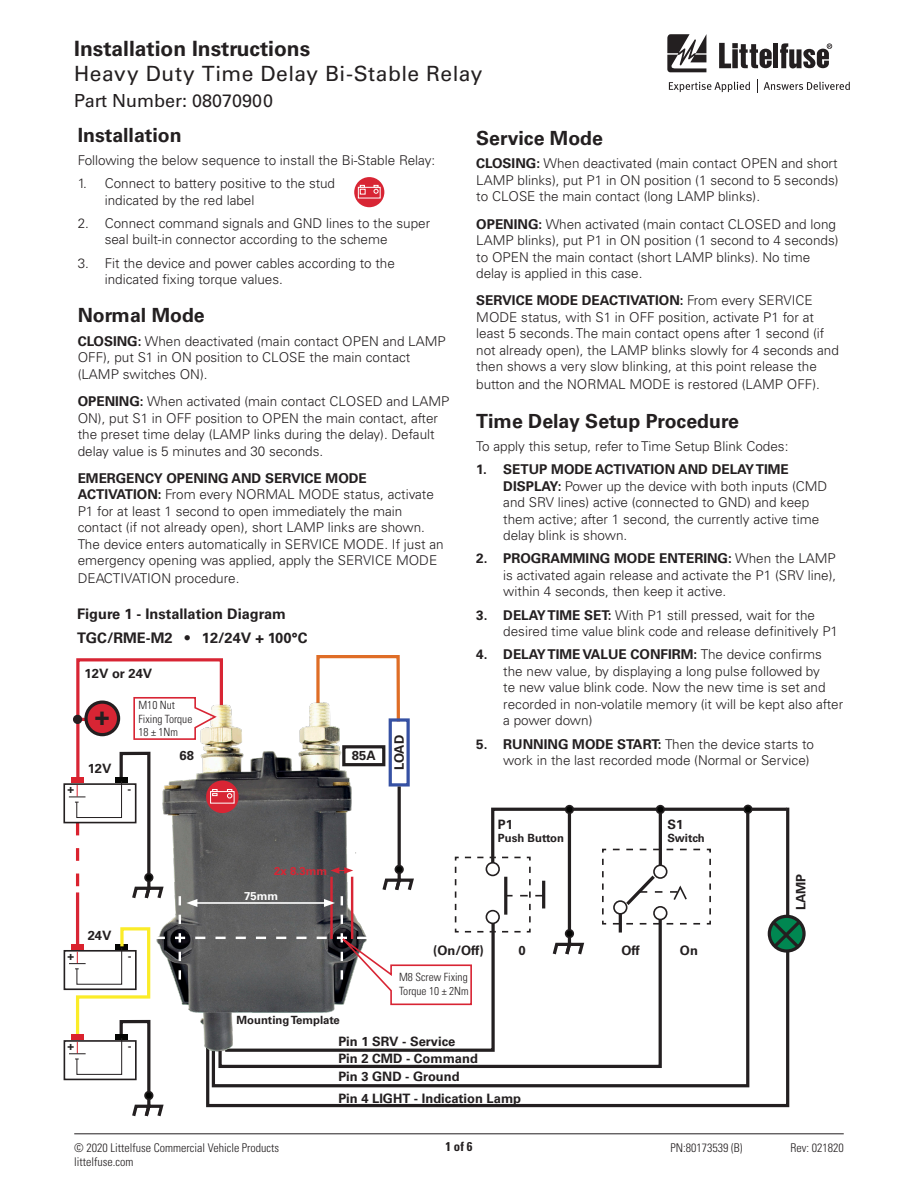
<style>
.page{position:relative;width:918px;height:1188px;background:#fff}
.page>*{position:absolute;margin:0;border:0;box-sizing:border-box;transform-origin:0 0}
.t1{font:700 25.05px "Univers LT Std";color:#231f20}
.t2{font:21px "Univers LT Std";letter-spacing:.025em;color:#231f20}
.t3{font:700 21px "Univers LT Std";color:#231f20}
.Green_Subheads{font:700 19.5px "Univers LT Std";color:#231f20}
.t4{font:18px "Univers LT Std";color:#231f20}
.Body_text{font:700 14.55px "Univers LT Std";color:#231f20}
.Green_Subheads-2{font:700 14.55px "Univers LT Std";color:#231f20}
.Body_text-2{font:300 13.5px/16.5px "Univers LT Std";color:#231f20}
.t5{font:700 12.9px "Univers LT Std";color:#231f20}
.t6{font:700 condensed 12.75px "Univers LT Std";color:#231f20}
.t7{font:300 condensed 12px "Univers LT Std";color:#231f20}
.t8{font:300 condensed 11.4px/13.6px "Univers LT Std";color:#231f20}
.t9{font:700 11.4px "Univers LT Std";color:#231f20}
.t10{font:700 11.4px "Univers LT Std";color:#d82534}
.t11{font:700 11.4px "Univers LT Std";color:#fff}
.s1{font-weight:700}
</style>
<div class="page">
<hr style="left:74px;top:1134px;width:770px;height:1px;background:#231f20">
<svg style="left:667px;top:34px;width:39px;height:38px"></svg>
<div style="left:773px;top:43px;width:5px;height:25px;background:#231f20"></div>
<svg style="left:780px;top:43px;width:52px;height:26px"></svg>
<svg style="left:719px;top:43px;width:53px;height:25px"></svg>
<svg style="left:669px;top:82px;width:81px;height:10px"></svg>
<svg style="left:757px;top:80px;width:1px;height:13px"></svg>
<svg style="left:764px;top:82px;width:86px;height:8px"></svg>
<div style="left:63px;top:783px;width:74px;height:40px;border:2px solid #231f20"></div>
<div style="left:64px;top:950px;width:73px;height:40px;border:2px solid #231f20"></div>
<div style="left:64px;top:1040px;width:73px;height:40px;border:2px solid #231f20"></div>
<div style="left:768px;top:915px;width:38px;height:38px;border:3px solid #231f20;border-radius:50%"></div>
<svg style="left:69px;top:655px;width:735px;height:462px"></svg>
<svg style="left:354px;top:177px;width:30px;height:30px"></svg>
<div style="left:358px;top:187px;width:22px;height:11px;border:1px solid #fff"></div>
<svg style="left:360px;top:185px;width:5px;height:9px"></svg>
<svg style="left:374px;top:185px;width:4px;height:8px"></svg>
<p class="t3" style="left:74px;top:36px;width:238px">Installation Instructions</p>
<p class="t2" style="left:74px;top:62px;width:410px">Heavy Duty Time Delay Bi-Stable Relay</p>
<p class="t4" style="left:74px;top:90px;width:200px">Part Number: 08070900</p>
<p class="Green_Subheads" style="left:78px;top:123px;width:106px">Installation</p>
<p class="Body_text-2" style="left:78px;top:152px;width:359px">Following the below sequence to install the Bi-Stable Relay:</p>
<p class="Body_text-2" style="left:105px;top:175px;width:232px;text-indent:-27px">1. Connect to battery positive to the stud indicated by the red label</p>
<p class="Body_text-2" style="left:105px;top:215px;width:327px;text-indent:-27px">2. Connect command signals and GND lines to the super seal built-in connector according to the scheme</p>
<p class="Body_text-2" style="left:105px;top:255px;width:292px;text-indent:-27px">3. Fit the device and power cables according to the indicated fixing torque values.</p>
<p class="Green_Subheads" style="left:78px;top:304px;width:129px">Normal Mode</p>
<p class="Body_text-2" style="left:78px;top:333px;width:370px"><span class="s1">CLOSING:</span> When deactivated (main contact OPEN and LAMP<br>OFF), put S1 in ON position to CLOSE the main contact (LAMP switches ON).</p>
<p class="Body_text-2" style="left:78px;top:393px;width:373px"><span class="s1">OPENING:</span> When activated (main contact CLOSED and LAMP ON), put S1 in OFF position to OPEN the main contact, after the preset time delay (LAMP links during the delay). Default delay value is 5 minutes and 30 seconds.</p>
<p class="Body_text-2" style="left:78px;top:470px;width:368px"><span class="s1">EMERGENCY OPENING AND SERVICE MODE ACTIVATION:</span> From every NORMAL MODE status, activate P1 for at least 1 second to open immediately the main contact (if not already open), short LAMP links are shown.<br>The device enters automatically in SERVICE MODE. If just an emergency opening was applied, apply the SERVICE MODE</p>
<p class="Body_text-2" style="left:78px;top:570px;width:163px">DEACTIVATION procedure.</p>
<p class="Body_text" style="left:77px;top:605px;width:210px">Figure 1 - Installation Diagram</p>
<p class="Green_Subheads-2" style="left:77px;top:630px;width:232px">TGC/RME-M2 • 12/24V + 100°C</p>
<p class="t5" style="left:85px;top:666px;width:69px">12V or 24V</p>
<p class="t1" style="left:95px;top:701px;width:16px">+</p>
<p class="t8" style="left:138px;top:698px;width:55px">M10 Nut<br>Fixing Torque<br>18 ± 1Nm</p>
<p class="t5" style="left:88px;top:761px;width:25px">12V</p>
<p class="t9" style="left:67px;top:782px;width:8px">+</p>
<p class="t9" style="left:128px;top:782px;width:5px">-</p>
<p class="t5" style="left:180px;top:748px;width:16px">68</p>
<p class="t5" style="left:88px;top:928px;width:25px">24V</p>
<p class="t5" style="left:352px;top:748px;width:25px">85A</p>
<p class="t5" style="left:392px;top:770px;width:36px;rotate:-90deg">LOAD</p>
<p class="t10" style="left:274px;top:864px;width:54px">2x 8.3mm</p>
<p class="t11" style="left:244px;top:889px;width:35px">75mm</p>
<p class="Green_Subheads" style="left:476px;top:127px;width:128px">Service Mode</p>
<p class="Body_text-2" style="left:476px;top:155px;width:364px;text-align:justify"><span class="s1">CLOSING:</span> When deactivated (main contact OPEN and short LAMP blinks), put P1 in ON position (1 second to 5 seconds) to CLOSE the main contact (long LAMP blinks).</p>
<p class="Body_text-2" style="left:476px;top:216px;width:364px"><span class="s1">OPENING:</span> When activated (main contact CLOSED and long LAMP blinks), put P1 in ON position (1 second to 4 seconds) to OPEN the main contact (short LAMP blinks). No time delay is applied in this case.</p>
<p class="Body_text-2" style="left:476px;top:292px;width:364px"><span class="s1">SERVICE MODE DEACTIVATION:</span> From every SERVICE MODE status, with S1 in OFF position, activate P1 for at least 5 seconds. The main contact opens after 1 second (if not already open), the LAMP blinks slowly for 4 seconds and then shows a very slow blinking, at this point release the</p>
<p class="Body_text-2" style="left:476px;top:376px;width:345px">button and the NORMAL MODE is restored (LAMP OFF).</p>
<p class="Green_Subheads" style="left:476px;top:409px;width:264px">Time Delay Setup Procedure</p>
<p class="Body_text-2" style="left:476px;top:438px;width:314px">To apply this setup, refer to Time Setup Blink Codes:</p>
<p class="Body_text-2" style="left:503px;top:461px;width:326px;text-indent:-27px"><span class="s1">1. SETUP MODE ACTIVATION AND DELAY TIME DISPLAY:</span> Power up the device with both inputs (CMD and SRV lines) active (connected to GND) and keep them active; after 1 second, the currently active time delay blink is shown.</p>
<p class="Body_text-2" style="left:503px;top:550px;width:335px;text-align:justify;text-indent:-27px"><span class="s1">2. PROGRAMMING MODE ENTERING:</span> When the LAMP is activated again release and activate the P1 (SRV line), within 4 seconds, then keep it active.</p>
<p class="Body_text-2" style="left:503px;top:607px;width:336px;text-indent:-27px"><span class="s1">3. DELAY TIME SET:</span> With P1 still pressed, wait for the desired time value blink code and release definitively P1</p>
<p class="Body_text-2" style="left:503px;top:646px;width:341px;text-indent:-27px"><span class="s1">4. DELAY TIME VALUE CONFIRM:</span> The device confirms the new value, by displaying a long pulse followed by<br>te new value blink code. Now the new time is set and recorded in non-volatile memory (it will be kept also after a power down)</p>
<p class="Body_text-2" style="left:503px;top:736px;width:312px;text-indent:-27px"><span class="s1">5. RUNNING MODE START:</span> Then the device starts to work in the last recorded mode (Normal or Service)</p>
<p class="t5" style="left:498px;top:817px;width:17px">P1</p>
<p class="t9" style="left:498px;top:832px;width:68px">Push Button</p>
<p class="t5" style="left:668px;top:817px;width:17px">S1</p>
<p class="t9" style="left:668px;top:832px;width:39px">Switch</p>
<p class="t5" style="left:793px;top:910px;width:38px;rotate:-90deg">LAMP</p>
<p class="t9" style="left:68px;top:949px;width:8px">+</p>
<p class="t9" style="left:128px;top:949px;width:5px">-</p>
<p class="t9" style="left:68px;top:1039px;width:8px">+</p>
<p class="t9" style="left:128px;top:1039px;width:5px">-</p>
<p class="t5" style="left:433px;top:943px;width:52px">(On/Off)</p>
<p class="t5" style="left:518px;top:943px;width:9px">0</p>
<p class="t5" style="left:621px;top:943px;width:20px">Off</p>
<p class="t5" style="left:680px;top:943px;width:19px">On</p>
<p class="t9" style="left:237px;top:1013px;width:105px">Mounting Template</p>
<p class="t8" style="left:399px;top:970px;width:71px">M8 Screw Fixing<br>Torque 10 ± 2Nm</p>
<p class="t5" style="left:338px;top:1034px;width:119px">Pin 1 SRV - Service</p>
<p class="t5" style="left:338px;top:1051px;width:141px">Pin 2 CMD - Command</p>
<p class="t5" style="left:338px;top:1069px;width:123px">Pin 3 GND - Ground</p>
<p class="t5" style="left:338px;top:1091px;width:184px">Pin 4 LIGHT - Indication Lamp</p>
<p class="t6" style="left:445px;top:1139px;width:29px">1 of 6</p>
<p class="t7" style="left:74px;top:1141px;width:207px">© 2020 Littelfuse Commercial Vehicle Products</p>
<p class="t7" style="left:671px;top:1141px;width:73px">PN:80173539 (B)</p>
<p class="t7" style="left:790px;top:1141px;width:55px">Rev: 021820</p>
<p class="t7" style="left:74px;top:1154px;width:61px">littelfuse.com</p>
</div>
